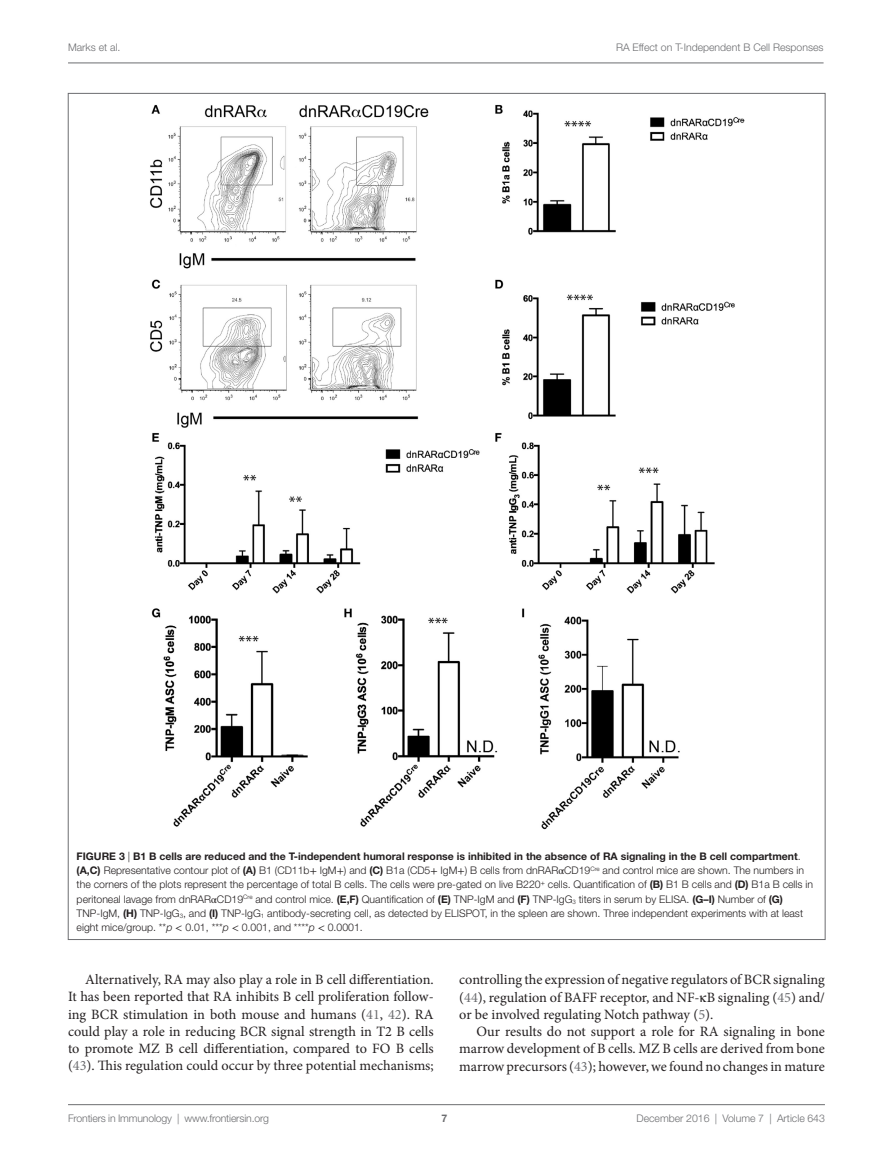
<style>
.page{position:relative;width:893px;height:1170px;background:#fff}
.page>*{position:absolute;margin:0;border:0;box-sizing:border-box;transform-origin:0 0}
.t1{font:14.25px/17.2px "Minion Pro";letter-spacing:-.005em;color:#231f20;text-align:justify}
.t2{font:300 10.5px/14.2px "Helvetica Neue LT Std";color:#231f20}
.t3{font:300 10.5px "Helvetica Neue LT Std";color:#6c6d70}
.t4{font:700 10.5px "Helvetica Neue LT Std";color:#6c6d70}
.s1{font-weight:700}
.s2{font-family:"STIX General";font-weight:400}
.s3{font-style:italic}
.s4{color:#6c6d70}
.s5{font-family:"STIX General"}
</style>
<div class="page">
<img style="left:150px;top:105px;width:594px;height:724px">
<hr style="left:68px;top:1104px;width:757px;height:1px;background:#6c6d70">
<hr style="left:68px;top:63px;width:756px;height:1px;background:#6c6d70">
<p class="t3" style="left:68px;top:41px;width:54px">Marks et al.</p>
<p class="t3" style="left:616px;top:41px;width:209px">RA Effect on T-Independent B Cell Responses</p>
<p class="t2" style="left:77px;top:848px;width:738px"><span class="s1">Figure 3</span> | <span class="s1">B1 B cells are reduced and the T-independent humoral response is inhibited in the absence of RA signaling in the B cell compartment</span>. <span class="s1">(A,C)</span> Representative contour plot of <span class="s1">(A)</span> B1 (CD11b<span class="s2">+</span> IgM<span class="s2">+</span>) and <span class="s1">(C)</span> B1a (CD5<span class="s2">+</span> IgM<span class="s2">+</span>) B cells from dnRAR<span class="s2">α</span>CD19<sup>Cre</sup> and control mice are shown. The numbers in the corners of the plots represent the percentage of total B cells. The cells were pre-gated on live B220<sup>+</sup> cells. Quantification of <span class="s1">(B)</span> B1 B cells and <span class="s1">(D)</span> B1a B cells in peritoneal lavage from dnRAR<span class="s2">α</span>CD19<sup>Cre</sup> and control mice. <span class="s1">(E,F)</span> Quantification of <span class="s1">(E)</span> TNP-IgM and <span class="s1">(F)</span> TNP-IgG<sub>3</sub> titers in serum by ELISA. <span class="s1">(G–I)</span> Number of <span class="s1">(G)<br></span>TNP-IgM, <span class="s1">(H)</span> TNP-IgG<sub>3</sub>, and <span class="s1">(I)</span> TNP-IgG<sub>1</sub> antibody-secreting cell, as detected by ELISPOT, in the spleen are shown. Three independent experiments with at least eight mice/group. **<span class="s3">p</span> <span class="s2">&lt;</span> 0.01, ***<span class="s3">p</span> <span class="s2">&lt;</span> 0.001, and ****<span class="s3">p</span> <span class="s2">&lt;</span> 0.0001.</p>
<p class="t1" style="left:68px;top:970px;width:367px;text-indent:17px">Alternatively, RA may also play a role in B cell differentiation.<br>It has been reported that RA inhibits B cell proliferation follow&shy;ing BCR stimulation in both mouse and humans (<span class="s4">41</span>, <span class="s4">42</span>). RA could play a role in reducing BCR signal strength in T2 B cells to promote MZ B cell differentiation, compared to FO B cells (<span class="s4">43</span>). This regulation could occur by three potential mechanisms;</p>
<h1 class="t1" style="left:459px;top:971px;width:367px">controlling the expression of negative regulators of BCR signaling (<span class="s4">44</span>), regulation of BAFF receptor, and NF-<span class="s5">κ</span>B signaling (<span class="s4">45</span>) and/ or be involved regulating Notch pathway (<span class="s4">5</span>).</h1>
<h1 class="t1" style="left:459px;top:1022px;width:367px;text-indent:17px">Our results do not support a role for RA signaling in bone marrow development of B cells. MZ B cells are derived from bone marrow precursors (<span class="s4">43</span>); however, we found no changes in mature</h1>
<p class="t3" style="left:68px;top:1111px;width:203px">Frontiers in Immunology | www.frontiersin.org</p>
<p class="t3" style="left:636px;top:1111px;width:190px">December 2016 | Volume 7 | Article 643</p>
<p class="t4" style="left:441px;top:1111px;width:7px">7</p>
</div>
